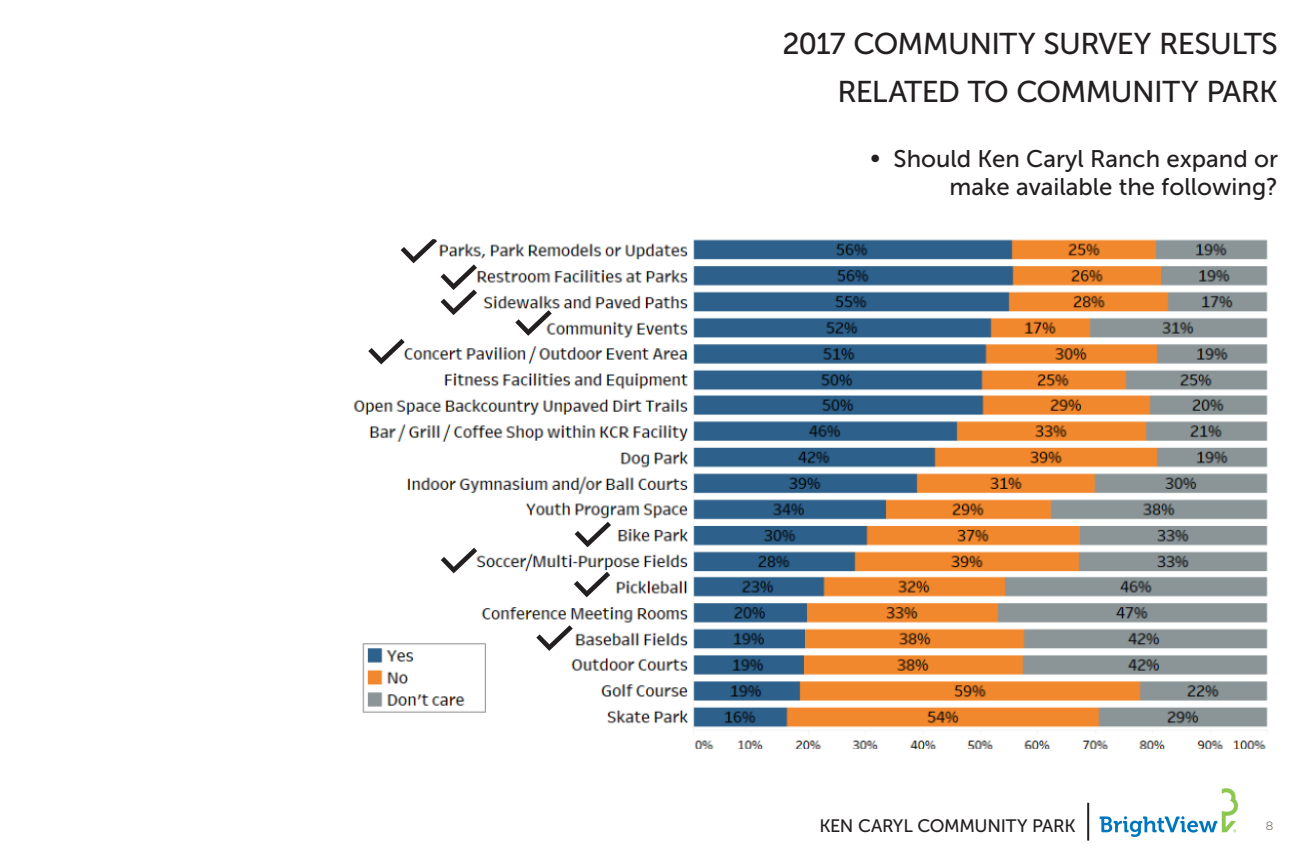
<style>
.page{position:relative;width:1296px;height:864px;background:#fff}
.page>*{position:absolute;margin:0;border:0;box-sizing:border-box;transform-origin:0 0}
.t1{font:30px "Museo Sans 500";letter-spacing:-.025em;color:#231f20}
.t2{font:24px/28.8px "Museo Sans 500";color:#231f20;text-align:right}
.t3{font:18px "Museo Sans 500";letter-spacing:-.015em;color:#231f20}
.t4{font:300 12px "Gotham";color:#595241}
</style>
<div class="page">
<svg style="left:1100px;top:788px;width:138px;height:49px"></svg>
<hr style="left:1087px;top:803px;width:2px;height:38px;background:#231f20">
<img style="left:353px;top:239px;width:915px;height:510px">
<svg style="left:401px;top:239px;width:76px;height:76px"></svg>
<svg style="left:515px;top:310px;width:37px;height:26px"></svg>
<svg style="left:368px;top:339px;width:37px;height:25px"></svg>
<svg style="left:575px;top:522px;width:36px;height:25px"></svg>
<svg style="left:441px;top:548px;width:36px;height:25px"></svg>
<svg style="left:574px;top:572px;width:36px;height:25px"></svg>
<svg style="left:536px;top:625px;width:37px;height:26px"></svg>
<p class="t1" style="left:782px;top:28px;width:497px">2017 COMMUNITY SURVEY RESULTS</p>
<p class="t1" style="left:837px;top:75px;width:442px">RELATED TO COMMUNITY PARK</p>
<p class="t2" style="left:894px;top:144px;width:386px">Should Ken Caryl Ranch expand or make available the following?</p>
<p class="t3" style="left:819px;top:816px;width:258px">KEN CARYL COMMUNITY PARK</p>
<p class="t4" style="left:1266px;top:818px;width:9px">8</p>
</div>
